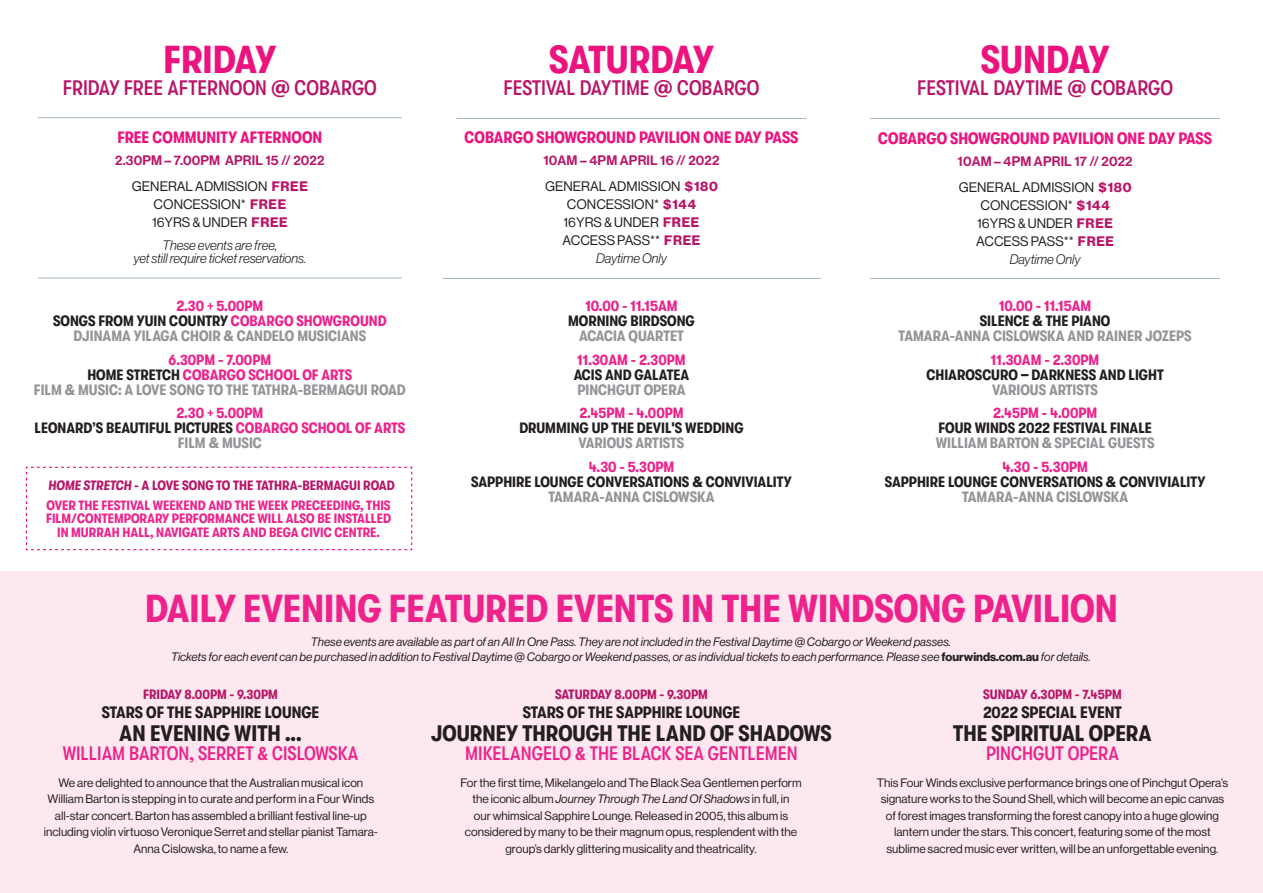
<style>
.page{position:relative;width:1263px;height:893px;background:#fff}
.page>*{position:absolute;margin:0;border:0;box-sizing:border-box;transform-origin:0 0}
.t1{font:700 condensed 39px "GT Walsheim Trial";color:#ed228b}
.t2{font:700 condensed 39px "GT Walsheim Trial";color:#ed137e}
.t3{font:700 condensed 22.5px "GT Walsheim Trial";color:#231f20}
.t4{font:500 condensed 21px "GT Walsheim Trial";color:#b91568}
.t5{font:500 condensed 19.5px "GT Walsheim Trial";color:#ed228b}
.t6{font:700 condensed 16.5px "GT Walsheim Trial";color:#ed137e}
.t7{font:700 condensed 16.5px "GT Walsheim Trial";color:#231f20}
.Paragraph_Style_1{font:700 condensed 15px "GT Walsheim Trial";color:#231f20}
.Paragraph_Style_1-2{font:700 condensed 15px "GT Walsheim Trial";color:#939598}
.t8{font:700 condensed 15px "GT Walsheim Trial";color:#ed228b}
.t9{font:13.5px "N Haas Grotesk DS Pro 55 Rg";color:#231f20}
.t10{font:700 condensed 13.5px/13.5px "GT Walsheim Trial";color:#ed228b;text-align:center}
.t11{font:700 condensed 13.5px "GT Walsheim Trial";color:#b91568}
.t12{font:13.5px "N Haas Grotesk DS Pro 46 Lt It";color:#231f20}
.t13{font:13.5px "N Haas Grotesk DS Pro 65 Md";letter-spacing:.01em;color:#b91568}
.t14{font:12px/16.5px "N Haas Grotesk DS Pro 55 Rg";color:#231f20;text-align:center}
.t15{font:12px "N Haas Grotesk DS Pro 56 It";color:#231f20}
.s1{font-family:"N Haas Grotesk DS Pro 65 Md";font-weight:400;font-stretch:normal}
.s2{font-family:"N Haas Grotesk DS Pro 75 Bd";color:#b91568}
.s3{font-family:"Proxima Nova Cond Extrabld";font-weight:400;font-stretch:normal}
.s4{color:#ed228b}
.s5{font-family:"N Haas Grotesk DS Pro 75 Bd";font-weight:400;font-stretch:normal}
.s6{color:#231f20}
.s7{font-family:"GT Walsheim Trial Cn Bd Ob";font-weight:400;font-stretch:normal}
.s8{font-family:"N Haas Grotesk DS Pro 75 Bd"}
.s9{font-family:"Proxima Nova Cond";font-weight:700;font-stretch:normal}
.s10{font-family:"N Haas Grotesk DS Pro 56 It"}
</style>
<div class="page">
<hr style="left:38px;top:117px;width:364px;height:1px;background:#a7b9b7">
<hr style="left:38px;top:278px;width:364px;height:1px;background:#a7b9b7">
<hr style="left:456px;top:118px;width:350px;height:1px;background:#a7b9b7">
<hr style="left:443px;top:278px;width:378px;height:1px;background:#a7b9b7">
<hr style="left:870px;top:118px;width:350px;height:1px;background:#a7b9b7">
<hr style="left:870px;top:278px;width:350px;height:1px;background:#a7b9b7">
<div style="left:0;top:572px;width:1263px;height:321px;background:#fce8ee"></div>
<svg style="left:25px;top:466px;width:388px;height:85px"></svg>
<p class="t2" style="left:164px;top:45px;width:114px">FRIDAY</p>
<p class="t4" style="left:63px;top:80px;width:316px">FRIDAY FREE AFTERNOON <span class="s1">@</span> COBARGO</p>
<p class="t6" style="left:117px;top:131px;width:206px">FREE COMMUNITY AFTERNOON</p>
<p class="t13" style="left:115px;top:152px;width:211px">2.30PM – 7.00PM APRIL 15 // 2022</p>
<p class="t9" style="left:132px;top:179px;width:177px">GENERAL ADMISSION <span class="s2">FREE</span></p>
<p class="t9" style="left:154px;top:197px;width:134px">CONCESSION* <span class="s2">FREE</span></p>
<p class="t9" style="left:152px;top:215px;width:137px">16YRS &amp; UNDER <span class="s2">FREE</span></p>
<p class="t12" style="left:163px;top:237px;width:116px">These events are free,</p>
<p class="t12" style="left:133px;top:251px;width:174px">yet still require ticket reservations.</p>
<p class="t8" style="left:176px;top:301px;width:89px">2.30 <span class="s3">+</span> 5.00PM</p>
<p class="Paragraph_Style_1" style="left:53px;top:316px;width:335px">SONGS FROM YUIN COUNTRY <span class="s4">COBARGO SHOWGROUND</span></p>
<p class="Paragraph_Style_1-2" style="left:74px;top:331px;width:294px">DJINAMA YILAGA CHOIR <span class="s5">&amp;</span> CANDELO MUSICIANS</p>
<p class="t8" style="left:169px;top:354px;width:104px">6.30PM - 7.00PM</p>
<p class="t8" style="left:87px;top:369px;width:266px"><span class="s6">HOME STRETCH</span> COBARGO SCHOOL OF ARTS</p>
<p class="Paragraph_Style_1-2" style="left:34px;top:384px;width:373px">FILM <span class="s5">&amp;</span> MUSIC<span class="s5">:</span> A LOVE SONG TO THE TATHRA-BERMAGUI ROAD</p>
<p class="t8" style="left:176px;top:408px;width:89px">2.30 <span class="s3">+</span> 5.00PM</p>
<p class="Paragraph_Style_1" style="left:35px;top:423px;width:372px">LEONARD<span class="s5">’</span>S BEAUTIFUL PICTURES <span class="s4">COBARGO SCHOOL OF ARTS</span></p>
<p class="Paragraph_Style_1-2" style="left:178px;top:438px;width:86px">FILM <span class="s5">&amp;</span> MUSIC</p>
<p class="t11" style="left:48px;top:480px;width:348px"><span class="s7">HOME STRETCH</span> - A LOVE SONG TO THE TATHRA-BERMAGUI ROAD</p>
<p class="t10" style="left:46px;top:500px;width:347px">OVER THE FESTIVAL WEEKEND AND THE WEEK PRECEEDING, THIS<br>FILM<span class="s5">/</span>CONTEMPORARY PERFORMANCE WILL ALSO BE INSTALLED<br>IN MURRAH HALL, NAVIGATE ARTS AND BEGA CIVIC CENTRE.</p>
<p class="t2" style="left:549px;top:45px;width:166px">SATURDAY</p>
<p class="t4" style="left:503px;top:80px;width:257px">FESTIVAL DAYTIME <span class="s1">@</span> COBARGO</p>
<p class="t6" style="left:465px;top:131px;width:335px">COBARGO SHOWGROUND PAVILION ONE DAY PASS</p>
<p class="t13" style="left:543px;top:152px;width:177px">10AM – 4PM APRIL 16 // 2022</p>
<p class="t9" style="left:545px;top:179px;width:174px">GENERAL ADMISSION <span class="s2">$180</span></p>
<p class="t9" style="left:567px;top:197px;width:131px">CONCESSION* <span class="s2">$144</span></p>
<p class="t9" style="left:564px;top:215px;width:137px">16YRS &amp; UNDER <span class="s2">FREE</span></p>
<p class="t9" style="left:562px;top:233px;width:139px">ACCESS PASS** <span class="s2">FREE</span></p>
<p class="t12" style="left:596px;top:251px;width:72px">Daytime Only</p>
<p class="t8" style="left:585px;top:300px;width:94px">10.00 - 11.15AM</p>
<p class="Paragraph_Style_1" style="left:568px;top:315px;width:128px">MORNING BIRDSONG</p>
<p class="Paragraph_Style_1-2" style="left:579px;top:330px;width:106px">ACACIA QUARTET</p>
<p class="t8" style="left:577px;top:354px;width:110px">11.30AM - 2.30PM</p>
<p class="Paragraph_Style_1" style="left:574px;top:369px;width:117px">ACIS AND GALATEA</p>
<p class="Paragraph_Style_1-2" style="left:577px;top:384px;width:110px">PINCHGUT OPERA</p>
<p class="t8" style="left:579px;top:407px;width:106px">2.45PM - 4.00PM</p>
<p class="Paragraph_Style_1" style="left:519px;top:422px;width:226px">DRUMMING UP THE DEVIL<span class="s5">'</span>S WEDDING</p>
<p class="Paragraph_Style_1-2" style="left:579px;top:437px;width:107px">VARIOUS ARTISTS</p>
<p class="t8" style="left:589px;top:461px;width:87px">4.30 - 5.30PM</p>
<p class="Paragraph_Style_1" style="left:471px;top:476px;width:322px">SAPPHIRE LOUNGE CONVERSATIONS <span class="s5">&amp;</span> CONVIVIALITY</p>
<p class="Paragraph_Style_1-2" style="left:548px;top:491px;width:168px">TAMARA-ANNA CISLOWSKA</p>
<p class="t2" style="left:981px;top:45px;width:130px">SUNDAY</p>
<p class="t4" style="left:917px;top:80px;width:257px">FESTIVAL DAYTIME <span class="s1">@</span> COBARGO</p>
<p class="t6" style="left:878px;top:132px;width:335px">COBARGO SHOWGROUND PAVILION ONE DAY PASS</p>
<p class="t13" style="left:957px;top:153px;width:177px">10AM – 4PM APRIL 17 // 2022</p>
<p class="t9" style="left:959px;top:180px;width:174px">GENERAL ADMISSION <span class="s2">$180</span></p>
<p class="t9" style="left:980px;top:198px;width:131px">CONCESSION* <span class="s2">$144</span></p>
<p class="t9" style="left:977px;top:216px;width:137px">16YRS &amp; UNDER <span class="s2">FREE</span></p>
<p class="t9" style="left:976px;top:234px;width:139px">ACCESS PASS** <span class="s2">FREE</span></p>
<p class="t12" style="left:1010px;top:252px;width:72px">Daytime Only</p>
<p class="t8" style="left:999px;top:300px;width:94px">10.00 - 11.15AM</p>
<p class="Paragraph_Style_1" style="left:980px;top:315px;width:132px">SILENCE <span class="s5">&amp;</span> THE PIANO</p>
<p class="Paragraph_Style_1-2" style="left:899px;top:330px;width:294px">TAMARA-ANNA CISLOWSKA AND RAINER JOZEPS</p>
<p class="t8" style="left:991px;top:354px;width:110px">11.30AM - 2.30PM</p>
<p class="Paragraph_Style_1" style="left:926px;top:369px;width:239px">CHIAROSCURO <span class="s5">–</span> DARKNESS AND LIGHT</p>
<p class="Paragraph_Style_1-2" style="left:992px;top:384px;width:107px">VARIOUS ARTISTS</p>
<p class="t8" style="left:993px;top:407px;width:106px">2.45PM - 4.00PM</p>
<p class="Paragraph_Style_1" style="left:938px;top:422px;width:215px">FOUR WINDS 2022 FESTIVAL FINALE</p>
<p class="Paragraph_Style_1-2" style="left:936px;top:437px;width:220px">WILLIAM BARTON <span class="s5">&amp;</span> SPECIAL GUESTS</p>
<p class="t8" style="left:1002px;top:461px;width:87px">4.30 - 5.30PM</p>
<p class="Paragraph_Style_1" style="left:885px;top:476px;width:322px">SAPPHIRE LOUNGE CONVERSATIONS <span class="s5">&amp;</span> CONVIVIALITY</p>
<p class="Paragraph_Style_1-2" style="left:962px;top:491px;width:168px">TAMARA-ANNA CISLOWSKA</p>
<p class="t1" style="left:145px;top:594px;width:974px">DAILY EVENING FEATURED EVENTS IN THE WINDSONG PAVILION</p>
<p class="t15" style="left:311px;top:635px;width:642px">These events are available as part of an All In One Pass. They are not included in the Festival Daytime @ Cobargo or Weekend passes.</p>
<p class="t15" style="left:171px;top:650px;width:921px">Tickets for each event can be purchased in addition to Festival Daytime @ Cobargo or Weekend passes, or as individual tickets to each performance. Please see <span class="s8">fourwinds.com.au</span> for details.</p>
<p class="t11" style="left:143px;top:689px;width:136px">FRIDAY 8.00PM - 9.30PM</p>
<p class="t7" style="left:102px;top:706px;width:219px">STARS OF THE SAPPHIRE LOUNGE</p>
<p class="t3" style="left:119px;top:724px;width:184px">AN EVENING WITH ...</p>
<p class="t5" style="left:63px;top:746px;width:297px">WILLIAM BARTON, SERRET <span class="s9">&amp;</span> CISLOWSKA</p>
<p class="t14" style="left:44px;top:774px;width:336px">We are delighted to announce that the Australian musical icon William Barton is stepping in to curate and perform in a Four Winds all-star concert. Barton has assembled a brilliant festival line-up including violin virtuoso Veronique Serret and stellar pianist Tamara-Anna Cislowska, to name a few.</p>
<p class="t11" style="left:555px;top:689px;width:154px">SATURDAY 8.00PM - 9.30PM</p>
<p class="t7" style="left:523px;top:706px;width:219px">STARS OF THE SAPPHIRE LOUNGE</p>
<p class="t3" style="left:431px;top:724px;width:402px">JOURNEY THROUGH THE LAND OF SHADOWS</p>
<p class="t5" style="left:465px;top:746px;width:334px">MIKELANGELO <span class="s9">&amp;</span> THE BLACK SEA GENTLEMEN</p>
<p class="t14" style="left:460px;top:774px;width:343px">For the first time, Mikelangelo and The Black Sea Gentlemen perform the iconic album <span class="s10">Journey Through The Land Of Shadows</span> in full, in<br>our whimsical Sapphire Lounge. Released in 2005, this album is considered by many to be their magnum opus, resplendent with the group’s darkly glittering musicality and theatricality.</p>
<p class="t11" style="left:983px;top:689px;width:140px">SUNDAY 6.30PM - 7.45PM</p>
<p class="t7" style="left:983px;top:706px;width:140px">2022 SPECIAL EVENT</p>
<p class="t3" style="left:953px;top:724px;width:200px">THE SPIRITUAL OPERA</p>
<p class="t5" style="left:986px;top:746px;width:134px">PINCHGUT OPERA</p>
<p class="t14" style="left:877px;top:774px;width:353px">This Four Winds exclusive performance brings one of Pinchgut Opera’s signature works to the Sound Shell, which will become an epic canvas of forest images transforming the forest canopy into a huge glowing lantern under the stars. This concert, featuring some of the most sublime sacred music ever written, will be an unforgettable evening.</p>
</div>
